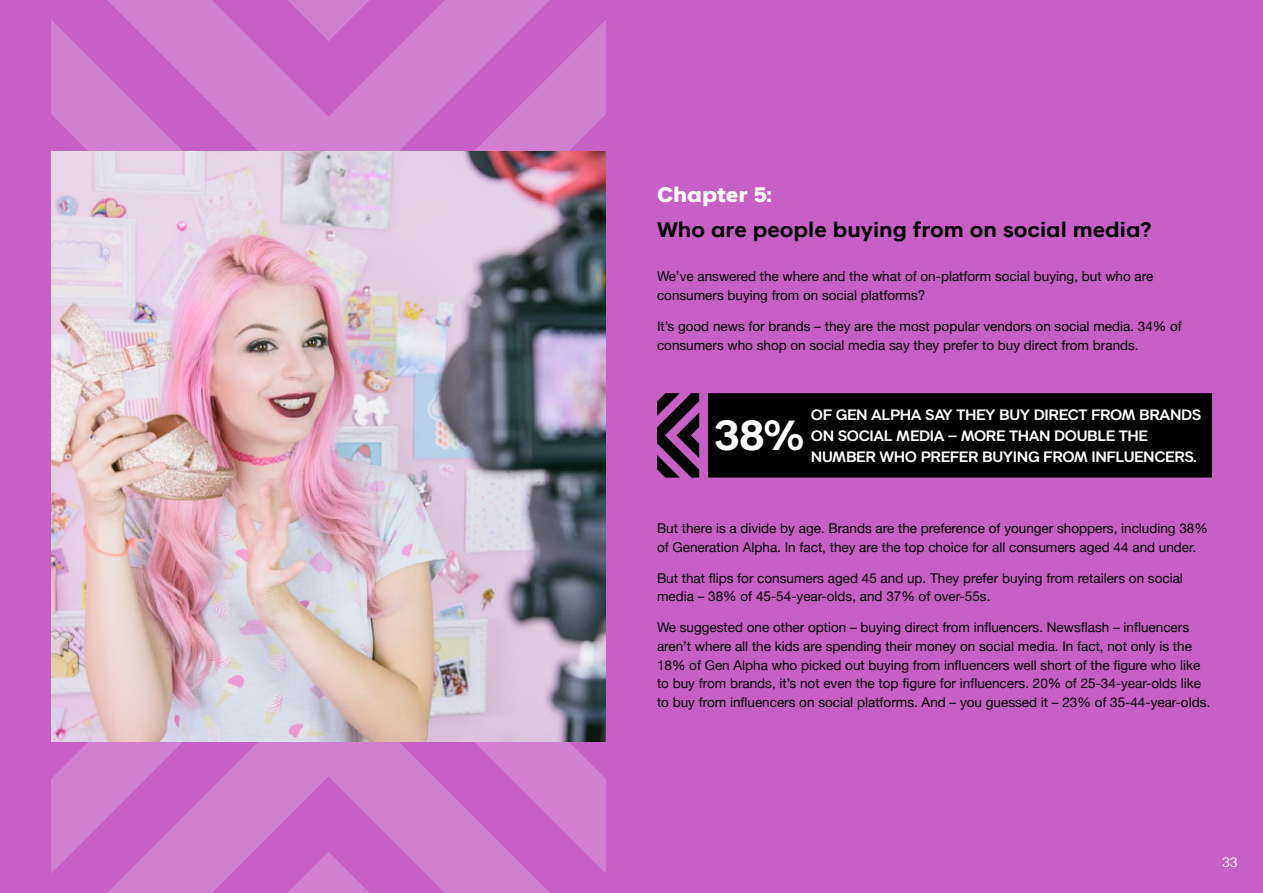
<style>
.page{position:relative;width:1263px;height:893px;background:#c660c5}
.page>*{position:absolute;margin:0;border:0;box-sizing:border-box;transform-origin:0 0}
.t1{font:700 42px "Snowflake Sans";color:#fff}
.t2{font:700 21px "Snowflake Sans";color:#000}
.t3{font:900 21px "Snowflake Sans";color:#fff}
.t4{font:500 15px/21px "Snowflake Sans";letter-spacing:-.025em;color:#fff}
.t5{font:13.5px/18.8px "Helvetica Neue";color:#000}
.t6{font:13.5px "Snowflake Sans";color:#fff}
</style>
<div class="page">
<svg style="left:51px;top:0;width:555px;height:893px"></svg>
<img style="left:51px;top:152px;width:555px;height:589px">
<svg style="left:657px;top:393px;width:42px;height:85px"></svg>
<div style="left:708px;top:393px;width:504px;height:85px;background:#000"></div>
<h2 class="t3" style="left:657px;top:182px;width:116px">Chapter 5:</h2>
<h2 class="t2" style="left:657px;top:217px;width:496px">Who are people buying from on social media?</h2>
<p class="t5" style="left:657px;top:268px;width:498px">We’ve answered the where and the what of on-platform social buying, but who are consumers buying from on social platforms?</p>
<p class="t5" style="left:657px;top:317px;width:526px">It’s good news for brands – they are the most popular vendors on social media. 34% of consumers who shop on social media say they prefer to buy direct from brands.</p>
<h1 class="t1" style="left:714px;top:410px;width:92px">38%</h1>
<p class="t4" style="left:811px;top:404px;width:392px">OF GEN ALPHA SAY THEY BUY DIRECT FROM BRANDS<br>ON SOCIAL MEDIA – MORE THAN DOUBLE THE<br>NUMBER WHO PREFER BUYING FROM INFLUENCERS.</p>
<p class="t5" style="left:657px;top:520px;width:552px">But there is a divide by age. Brands are the preference of younger shoppers, including 38% of Generation Alpha. In fact, they are the top choice for all consumers aged 44 and under.</p>
<p class="t5" style="left:657px;top:569px;width:527px">But that flips for consumers aged 45 and up. They prefer buying from retailers on social media – 38% of 45-54-year-olds, and 37% of over-55s.</p>
<p class="t5" style="left:657px;top:619px;width:555px">We suggested one other option – buying direct from influencers. Newsflash – influencers aren’t where all the kids are spending their money on social media. In fact, not only is the 18% of Gen Alpha who picked out buying from influencers well short of the figure who like to buy from brands, it’s not even the top figure for influencers. 20% of 25-34-year-olds like to buy from influencers on social platforms. And – you guessed it – 23% of 35-44-year-olds.</p>
<p class="t6" style="left:1222px;top:855px;width:17px">33</p>
</div>
